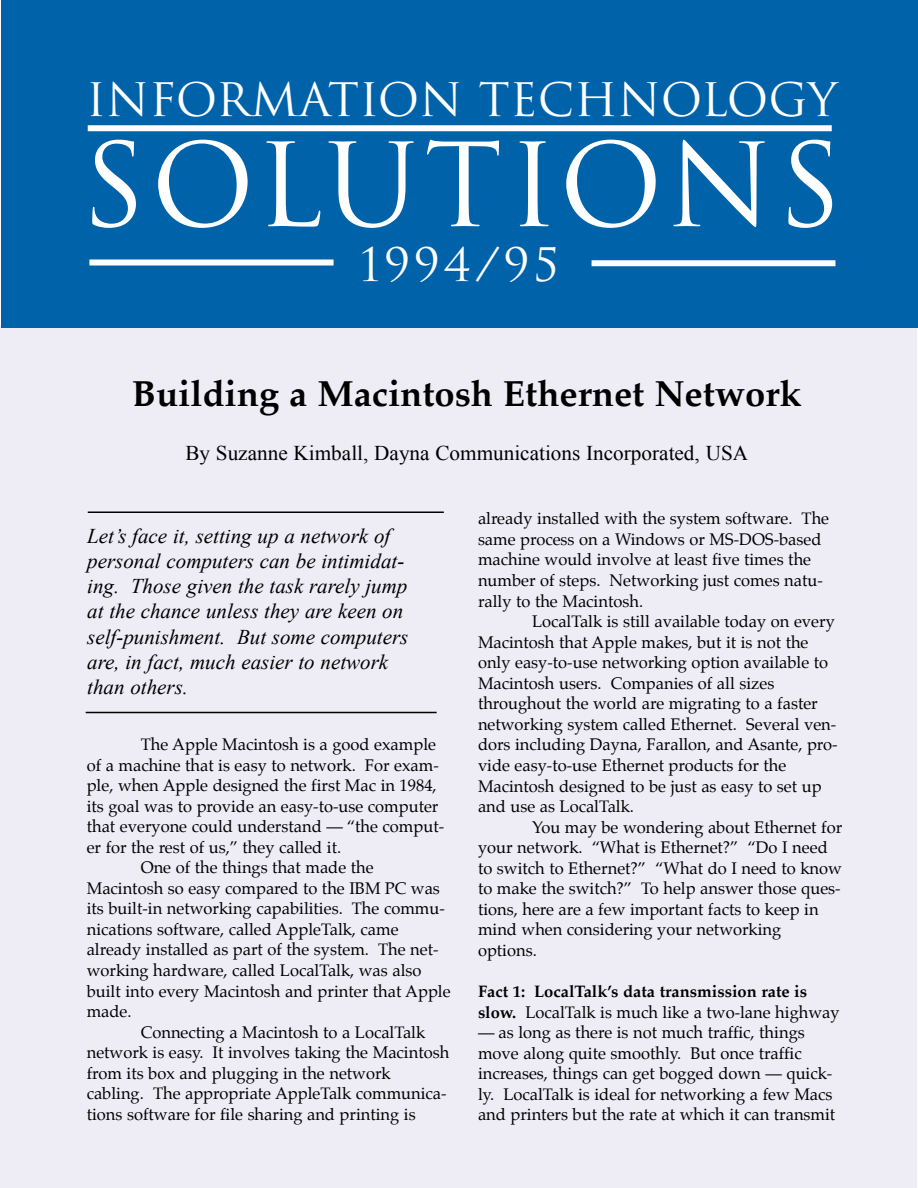
<style>
.page{position:relative;width:918px;height:1188px;background:#fff}
.page>*{position:absolute;margin:0;border:0;box-sizing:border-box;transform-origin:0 0}
.t1{font:112.5px "Trajan";letter-spacing:.03em;color:#fff}
.t2{font:45px "Trajan";color:#fff}
.t3{font:700 36px "Palatino";color:#000}
.t4{font:italic 21px/25.2px "Times New Roman";color:#000}
.t5{font:21px "Times New Roman";color:#000}
.t6{font:16.5px/20.5px "Palatino";color:#000}
.t7{font:700 16.5px/20.5px "Palatino";color:#000}
.s1{font-weight:400}
</style>
<div class="page">
<div style="left:0;top:326px;width:916px;height:862px;background:#eeedf6"></div>
<div style="left:2px;top:0;width:916px;height:327px;background:#0063aa"></div>
<div style="left:88px;top:125px;width:744px;height:6px;background:#fff"></div>
<div style="left:89px;top:260px;width:245px;height:6px;background:#fff"></div>
<div style="left:592px;top:260px;width:244px;height:6px;background:#fff"></div>
<hr style="left:88px;top:512px;width:356px;height:1px;background:#000">
<hr style="left:86px;top:712px;width:351px;height:1px;background:#000">
<h2 class="t2" style="left:86px;top:75px;width:753px">INFORMATION TECHNOLOGY</h2>
<h1 class="t1" style="left:81px;top:121px;width:762px">SOLUTIONS</h1>
<h2 class="t2" style="left:359px;top:239px;width:201px">1994/95</h2>
<h3 class="t3" style="left:132px;top:376px;width:672px">Building a Macintosh Ethernet Network</h3>
<p class="t5" style="left:185px;top:441px;width:564px">By Suzanne Kimball, Dayna Communications Incorporated, USA</p>
<p class="t4" style="left:87px;top:523px;width:323px">Let’s face it, setting up a network of personal computers can be intimidat&shy;ing. Those given the task rarely jump at the chance unless they are keen on self-punishment. But some computers are, in fact, much easier to network than others.</p>
<p class="t6" style="left:141px;top:735px;width:297px">The Apple Macintosh is a good example</p>
<p class="t6" style="left:87px;top:756px;width:354px">of a machine that is easy to network. For exam-</p>
<p class="t6" style="left:87px;top:776px;width:352px">ple, when Apple designed the first Mac in 1984,</p>
<p class="t6" style="left:87px;top:797px;width:353px">its goal was to provide an easy-to-use computer</p>
<p class="t6" style="left:87px;top:817px;width:359px">that everyone could understand — “the comput-</p>
<p class="t6" style="left:87px;top:838px;width:256px">er for the rest of us,” they called it.</p>
<p class="t6" style="left:141px;top:859px;width:234px">One of the things that made the</p>
<p class="t6" style="left:87px;top:879px;width:355px">Macintosh so easy compared to the IBM PC was</p>
<p class="t6" style="left:87px;top:900px;width:360px">its built-in networking capabilities. The commu-</p>
<p class="t6" style="left:87px;top:920px;width:313px">nications software, called AppleTalk, came</p>
<p class="t6" style="left:87px;top:941px;width:353px">already installed as part of the system. The net-</p>
<p class="t6" style="left:87px;top:961px;width:336px">working hardware, called LocalTalk, was also</p>
<p class="t6" style="left:87px;top:982px;width:365px">built into every Macintosh and printer that Apple</p>
<p class="t6" style="left:87px;top:1002px;width:46px">made.</p>
<p class="t6" style="left:141px;top:1023px;width:286px">Connecting a Macintosh to a LocalTalk</p>
<p class="t6" style="left:87px;top:1043px;width:364px">network is easy. It involves taking the Macintosh</p>
<p class="t6" style="left:87px;top:1064px;width:305px">from its box and plugging in the network</p>
<p class="t6" style="left:87px;top:1085px;width:361px">cabling. The appropriate AppleTalk communica-</p>
<p class="t6" style="left:87px;top:1105px;width:330px">tions software for file sharing and printing is</p>
<p class="t6" style="left:478px;top:510px;width:353px">already installed with the system software. The same process on a Windows or MS-DOS-based machine would involve at least five times the number of steps. Networking just comes natu&shy;rally to the Macintosh.</p>
<p class="t6" style="left:478px;top:612px;width:361px;text-indent:54px">LocalTalk is still available today on every Macintosh that Apple makes, but it is not the only easy-to-use networking option available to Macintosh users. Companies of all sizes throughout the world are migrating to a faster networking system called Ethernet. Several ven&shy;dors including Dayna, Farallon, and Asante, pro&shy;vide easy-to-use Ethernet products for the Macintosh designed to be just as easy to set up and use as LocalTalk.</p>
<p class="t6" style="left:478px;top:818px;width:366px;text-indent:54px">You may be wondering about Ethernet for your network. “What is Ethernet?” “Do I need to switch to Ethernet?” “What do I need to know to make the switch?” To help answer those ques&shy;tions, here are a few important facts to keep in mind when considering your networking options.</p>
<p class="t7" style="left:478px;top:982px;width:363px">Fact 1: LocalTalk’s data transmission rate is slow. <span class="s1">LocalTalk is much like a two-lane highway</span></p>
<p class="t6" style="left:478px;top:1023px;width:359px">— as long as there is not much traffic, things move along quite smoothly. But once traffic increases, things can get bogged down — quick&shy;ly. LocalTalk is ideal for networking a few Macs and printers but the rate at which it can transmit</p>
</div>
